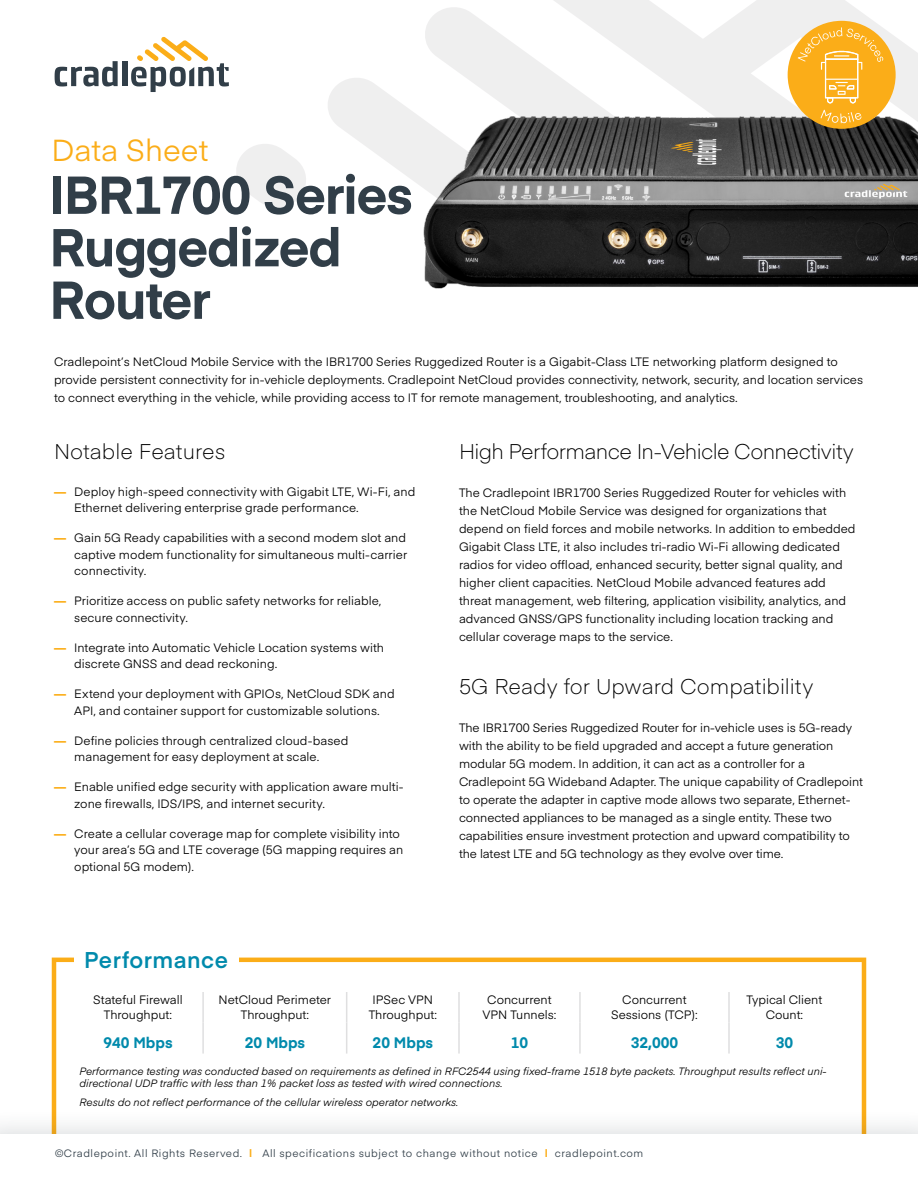
<style>
.page{position:relative;width:918px;height:1188px;background:#fff}
.page>*{position:absolute;margin:0;border:0;box-sizing:border-box;transform-origin:0 0}
.t1{font:700 52.5px/52.5px "Eina 01";letter-spacing:-.02em;color:#313e48}
.t2{font:30px "Eina 01";color:#fbad18}
.t3{font:600 22.5px "Eina 01";letter-spacing:.02em;color:#008aac}
.t4{font:300 21px "Eina 01";letter-spacing:-.005em;color:#000}
.t5{font:300 21px "Eina 01";letter-spacing:-.025em;color:#000}
.t6{font:700 15px "Eina 01";color:#008aac}
.t7{font:12px/18px "Eina 01";color:#000}
.t8{font:italic 10.5px/12px "Eina 01";color:#000}
.t9{font:10.5px "Eina 01";letter-spacing:.05em;color:#313e48}
.s1{font-weight:700;color:#fbad18}
</style>
<div class="page">
<div style="left:52px;top:958px;width:814px;height:195px;border:4px solid #fbad18"></div>
<svg style="left:425px;top:7px;width:94px;height:75px;fill:#efefef"></svg>
<svg style="left:328px;top:76px;width:171px;height:76px"></svg>
<svg style="left:236px;top:144px;width:70px;height:63px"></svg>
<svg style="left:519px;top:0;width:399px;height:82px;fill:#efefef"></svg>
<div style="left:0;top:1109px;width:918px;height:79px;background:#f7f8f8"></div>
<div style="left:0;top:1134px;width:918px;height:54px;background:#fff"></div>
<div style="left:74px;top:944px;width:165px;height:32px;background:#fff"></div>
<img style="left:374px;top:82px;width:544px;height:207px">
<svg style="left:55px;top:61px;width:63px;height:25px"></svg>
<div style="left:122px;top:61px;width:5px;height:25px;background:#313e48"></div>
<svg style="left:131px;top:37px;width:98px;height:55px"></svg>
<div style="left:788px;top:21px;width:108px;height:108px;background:#fbad18;border-radius:50%"></div>
<svg style="left:821px;top:110px;width:41px;height:13px"></svg>
<svg style="left:798px;top:27px;width:86px;height:76px"></svg>
<hr style="left:202px;top:992px;width:2px;height:31px;background:#dfdfe0">
<hr style="left:202px;top:1023px;width:2px;height:31px;background:#dfdfe0">
<hr style="left:346px;top:992px;width:1px;height:31px;background:#dfdfe0">
<hr style="left:346px;top:1023px;width:1px;height:31px;background:#dfdfe0">
<hr style="left:458px;top:992px;width:2px;height:31px;background:#dfdfe0">
<hr style="left:458px;top:1023px;width:2px;height:31px;background:#dfdfe0">
<hr style="left:579px;top:992px;width:2px;height:31px;background:#dfdfe0">
<hr style="left:579px;top:1023px;width:2px;height:31px;background:#dfdfe0">
<hr style="left:728px;top:992px;width:2px;height:31px;background:#dfdfe0">
<hr style="left:728px;top:1023px;width:2px;height:31px;background:#dfdfe0">
<h2 class="t2" style="left:52px;top:128px;width:158px">Data Sheet</h2>
<h1 class="t1" style="left:50px;top:166px;width:365px">IBR1700 Series<br>Ruggedized<br>Router</h1>
<p class="t7" style="left:54px;top:351px;width:811px">Cradlepoint’s NetCloud Mobile Service with the IBR1700 Series Ruggedized Router is a Gigabit-Class LTE networking platform designed to provide persistent connectivity for in-vehicle deployments. Cradlepoint NetCloud provides connectivity, network, security, and location services to connect everything in the vehicle, while providing access to IT for remote management, troubleshooting, and analytics.</p>
<h3 class="t4" style="left:54px;top:436px;width:173px">Notable Features</h3>
<p class="t7" style="left:74px;top:483px;width:343px;line-height:16.5px;text-indent:-20px"><span class="s1">—</span> Deploy high-speed connectivity with Gigabit LTE, Wi-Fi, and<br>Ethernet delivering enterprise grade performance.</p>
<p class="t7" style="left:74px;top:529px;width:334px;line-height:16.5px;text-align:justify;text-indent:-20px"><span class="s1">—</span> Gain 5G Ready capabilities with a second modem slot and captive modem functionality for simultaneous multi-carrier connectivity.</p>
<p class="t7" style="left:74px;top:592px;width:309px;line-height:16.5px;text-indent:-20px"><span class="s1">—</span> Prioritize access on public safety networks for reliable, secure connectivity.</p>
<p class="t7" style="left:74px;top:639px;width:311px;line-height:16.5px;text-indent:-20px"><span class="s1">—</span> Integrate into Automatic Vehicle Location systems with discrete GNSS and dead reckoning.</p>
<p class="t7" style="left:54px;top:685px;width:342px;line-height:16.5px;text-align:center"><span class="s1">—</span> Extend your deployment with GPIOs, NetCloud SDK and<br>API, and container support for customizable solutions.</p>
<p class="t7" style="left:74px;top:732px;width:276px;line-height:16.5px;text-indent:-20px"><span class="s1">—</span> Define policies through centralized cloud-based management for easy deployment at scale.</p>
<p class="t7" style="left:74px;top:778px;width:331px;line-height:16.5px;text-indent:-20px"><span class="s1">—</span> Enable unified edge security with application aware multi&shy;zone firewalls, IDS/IPS, and internet security.</p>
<p class="t7" style="left:74px;top:825px;width:331px;line-height:16.5px;text-indent:-20px"><span class="s1">—</span> Create a cellular coverage map for complete visibility into your area’s 5G and LTE coverage (5G mapping requires an optional 5G modem).</p>
<h3 class="t5" style="left:459px;top:436px;width:396px">High Performance In-Vehicle Connectivity</h3>
<p class="t7" style="left:459px;top:483px;width:398px">The Cradlepoint IBR1700 Series Ruggedized Router for vehicles with the NetCloud Mobile Service was designed for organizations that depend on field forces and mobile networks. In addition to embedded Gigabit Class LTE, it also includes tri-radio Wi-Fi allowing dedicated radios for video offload, enhanced security, better signal quality, and higher client capacities. NetCloud Mobile advanced features add threat management, web filtering, application visibility, analytics, and advanced GNSS/GPS functionality including location tracking and cellular coverage maps to the service.</p>
<h3 class="t4" style="left:459px;top:670px;width:356px">5G Ready for Upward Compatibility</h3>
<p class="t7" style="left:459px;top:718px;width:406px">The IBR1700 Series Ruggedized Router for in-vehicle uses is 5G-ready with the ability to be field upgraded and accept a future generation modular 5G modem. In addition, it can act as a controller for a Cradlepoint 5G Wideband Adapter. The unique capability of Cradlepoint to operate the adapter in captive mode allows two separate, Ethernet&shy;connected appliances to be managed as a single entity. These two capabilities ensure investment protection and upward compatibility to the latest LTE and 5G technology as they evolve over time.</p>
<h3 class="t3" style="left:84px;top:944px;width:145px">Performance</h3>
<p class="t7" style="left:93px;top:992px;width:91px;line-height:15px;text-align:center">Stateful Firewall<br>Throughput:</p>
<p class="t7" style="left:219px;top:992px;width:114px;line-height:15px;text-align:center">NetCloud Perimeter<br>Throughput:</p>
<p class="t7" style="left:369px;top:992px;width:70px;line-height:15px;text-align:center">IPSec VPN<br>Throughput:</p>
<p class="t7" style="left:482px;top:992px;width:76px;line-height:15px;text-align:center">Concurrent<br>VPN Tunnels:</p>
<p class="t7" style="left:611px;top:992px;width:88px;line-height:15px;text-align:center">Concurrent<br>Sessions (TCP):</p>
<p class="t7" style="left:747px;top:992px;width:77px;line-height:15px;text-align:center">Typical Client<br>Count:</p>
<p class="t6" style="left:103px;top:1031px;width:71px">940 Mbps</p>
<p class="t6" style="left:245px;top:1031px;width:62px">20 Mbps</p>
<p class="t6" style="left:373px;top:1031px;width:62px">20 Mbps</p>
<p class="t6" style="left:511px;top:1031px;width:19px">10</p>
<p class="t6" style="left:631px;top:1031px;width:49px">32,000</p>
<p class="t6" style="left:776px;top:1031px;width:19px">30</p>
<p class="t8" style="left:80px;top:1065px;width:749px">Performance testing was conducted based on requirements as defined in RFC2544 using fixed-frame 1518 byte packets. Throughput results reflect uni&shy;directional UDP traffic with less than 1% packet loss as tested with wired connections.</p>
<p class="t8" style="left:80px;top:1095px;width:381px">Results do not reflect performance of the cellular wireless operator networks.</p>
<p class="t9" style="left:55px;top:1146px;width:590px">©Cradlepoint. All Rights Reserved. <span class="s1">|</span> All specifications subject to change without notice <span class="s1">|</span> cradlepoint.com</p>
</div>
